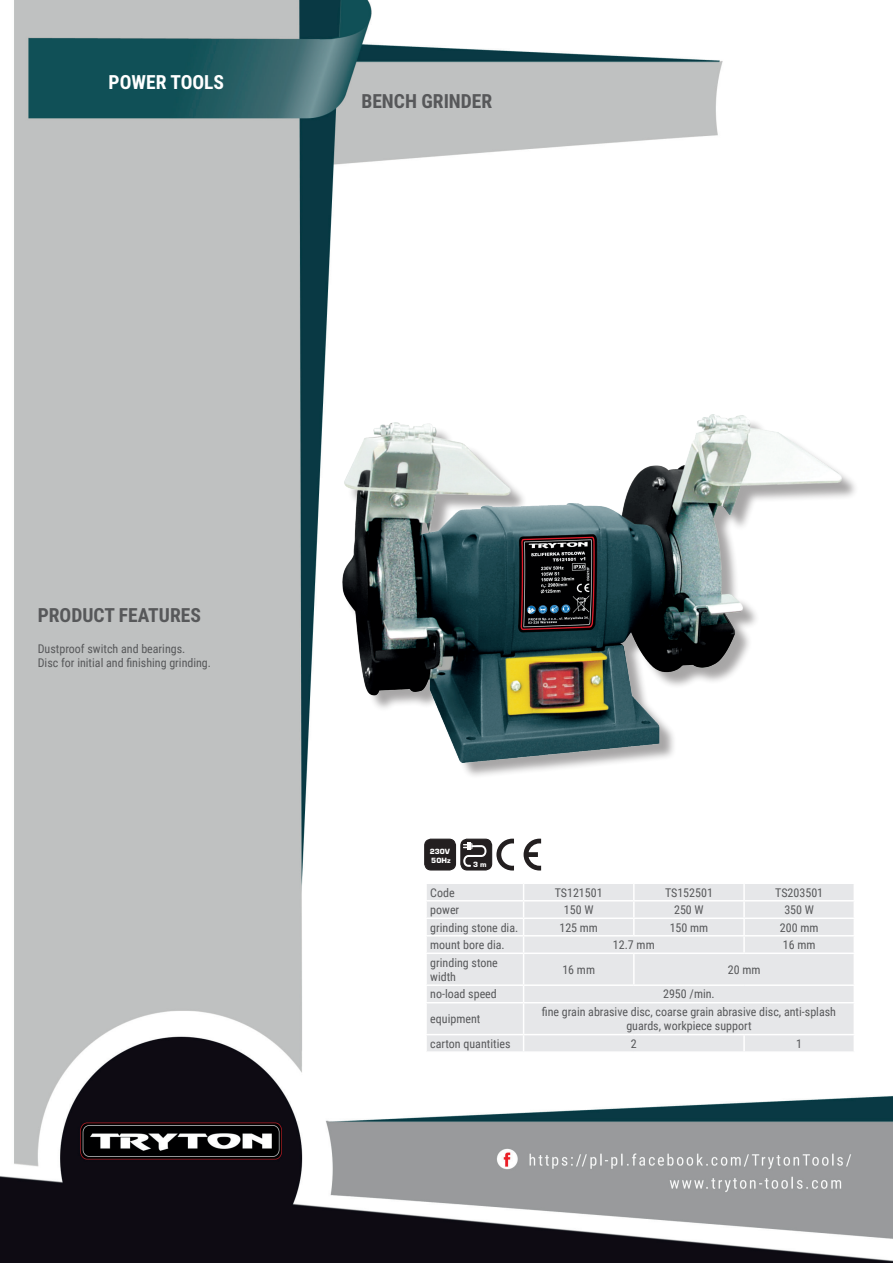
<style>
.page{position:relative;width:893px;height:1263px;background:#fff}
.page>*{position:absolute;margin:0;border:0;box-sizing:border-box;transform-origin:0 0}
.t1{font:700 19.5px "Roboto Condensed";color:#57585a}
.t2{font:700 19.5px "Roboto Condensed";color:#fff}
.t3{font:12px/14.4px "Roboto Condensed";color:#57585a}
.t4{font:900 7.8px/9px "Eurostile TOT";color:#fff}
</style>
<div class="page">
<img style="left:0;top:0;width:893px;height:1263px">
<div style="left:346px;top:417px;width:513px;height:362px;background:#231f20;opacity:.4"></div>
<img style="left:343px;top:415px;width:499px;height:347px">
<div style="left:427px;top:884px;width:427px;height:167px;background:#e6e7e9"></div>
<svg style="left:425px;top:884px;width:2px;height:68px"></svg>
<hr style="left:425px;top:954px;width:2px;height:30px;background:#fff">
<svg style="left:425px;top:986px;width:2px;height:16px"></svg>
<hr style="left:425px;top:1003px;width:2px;height:31px;background:#fff">
<svg style="left:425px;top:1035px;width:2px;height:16px"></svg>
<svg style="left:523px;top:884px;width:1px;height:68px"></svg>
<hr style="left:523px;top:954px;width:1px;height:30px;background:#fff">
<svg style="left:523px;top:986px;width:1px;height:16px"></svg>
<hr style="left:523px;top:1003px;width:1px;height:31px;background:#fff">
<svg style="left:523px;top:1035px;width:1px;height:16px"></svg>
<svg style="left:633px;top:884px;width:2px;height:51px"></svg>
<hr style="left:633px;top:954px;width:2px;height:30px;background:#fff">
<svg style="left:743px;top:884px;width:2px;height:68px"></svg>
<svg style="left:743px;top:1035px;width:2px;height:16px"></svg>
<svg style="left:854px;top:884px;width:1px;height:68px"></svg>
<hr style="left:854px;top:954px;width:1px;height:30px;background:#fff">
<svg style="left:854px;top:986px;width:1px;height:16px"></svg>
<hr style="left:854px;top:1003px;width:1px;height:31px;background:#fff">
<svg style="left:854px;top:1035px;width:1px;height:16px"></svg>
<hr style="left:425px;top:882px;width:99px;height:2px;background:#fff">
<hr style="left:524px;top:882px;width:110px;height:2px;background:#fff">
<hr style="left:634px;top:882px;width:110px;height:2px;background:#fff">
<hr style="left:744px;top:882px;width:111px;height:2px;background:#fff">
<hr style="left:425px;top:900px;width:99px;height:1px;background:#fff">
<hr style="left:524px;top:900px;width:110px;height:1px;background:#fff">
<hr style="left:634px;top:900px;width:110px;height:1px;background:#fff">
<hr style="left:744px;top:900px;width:111px;height:1px;background:#fff">
<hr style="left:425px;top:917px;width:99px;height:2px;background:#fff">
<hr style="left:524px;top:917px;width:110px;height:2px;background:#fff">
<hr style="left:634px;top:917px;width:110px;height:2px;background:#fff">
<hr style="left:744px;top:917px;width:111px;height:2px;background:#fff">
<hr style="left:425px;top:935px;width:99px;height:1px;background:#fff">
<hr style="left:524px;top:935px;width:110px;height:1px;background:#fff">
<hr style="left:634px;top:935px;width:110px;height:1px;background:#fff">
<hr style="left:744px;top:935px;width:111px;height:1px;background:#fff">
<hr style="left:425px;top:952px;width:99px;height:2px;background:#fff">
<hr style="left:524px;top:952px;width:110px;height:2px;background:#fff">
<hr style="left:634px;top:952px;width:110px;height:2px;background:#fff">
<hr style="left:744px;top:952px;width:111px;height:2px;background:#fff">
<hr style="left:425px;top:984px;width:99px;height:2px;background:#fff">
<hr style="left:524px;top:984px;width:110px;height:2px;background:#fff">
<hr style="left:634px;top:984px;width:110px;height:2px;background:#fff">
<hr style="left:744px;top:984px;width:111px;height:2px;background:#fff">
<hr style="left:425px;top:1002px;width:99px;height:1px;background:#fff">
<hr style="left:524px;top:1002px;width:110px;height:1px;background:#fff">
<hr style="left:634px;top:1002px;width:110px;height:1px;background:#fff">
<hr style="left:744px;top:1002px;width:111px;height:1px;background:#fff">
<hr style="left:425px;top:1034px;width:99px;height:1px;background:#fff">
<hr style="left:524px;top:1034px;width:110px;height:1px;background:#fff">
<hr style="left:634px;top:1034px;width:110px;height:1px;background:#fff">
<hr style="left:744px;top:1034px;width:111px;height:1px;background:#fff">
<hr style="left:425px;top:1051px;width:99px;height:2px;background:#fff">
<hr style="left:524px;top:1051px;width:110px;height:2px;background:#fff">
<hr style="left:634px;top:1051px;width:110px;height:2px;background:#fff">
<hr style="left:744px;top:1051px;width:111px;height:2px;background:#fff">
<div style="left:425px;top:839px;width:30px;height:31px;background:#231f20;border-radius:6px"></div>
<div style="left:424px;top:839px;width:32px;height:31px;border:1px solid #231f20;border-radius:6px"></div>
<div style="left:461px;top:839px;width:31px;height:31px;background:#231f20;border-radius:6px"></div>
<div style="left:460px;top:839px;width:32px;height:31px;border:1px solid #231f20;border-radius:6px"></div>
<svg style="left:463px;top:842px;width:23px;height:25px"></svg>
<svg style="left:524px;top:839px;width:17px;height:31px"></svg>
<svg style="left:496px;top:839px;width:18px;height:31px"></svg>
<h1 class="t2" style="left:109px;top:69px;width:117px">POWER TOOLS</h1>
<h1 class="t1" style="left:361px;top:88px;width:132px">BENCH GRINDER</h1>
<h1 class="t1" style="left:38px;top:601px;width:165px">PRODUCT FEATURES</h1>
<p class="t3" style="left:38px;top:641px;width:175px">Dustproof switch and bearings.<br>Disc for initial and finishing grinding.</p>
<p class="t4" style="left:430px;top:847px;width:22px">230V<br>50Hz</p>
<p class="t4" style="left:473px;top:860px;width:15px">3 m</p>
<p class="t3" style="left:430px;top:884px;width:26px">Code</p>
<p class="t3" style="left:555px;top:884px;width:49px">TS121501</p>
<p class="t3" style="left:665px;top:884px;width:49px">TS152501</p>
<p class="t3" style="left:775px;top:884px;width:49px">TS203501</p>
<p class="t3" style="left:430px;top:902px;width:31px">power</p>
<p class="t3" style="left:564px;top:902px;width:31px">150 W</p>
<p class="t3" style="left:674px;top:902px;width:31px">250 W</p>
<p class="t3" style="left:784px;top:902px;width:31px">350 W</p>
<p class="t3" style="left:430px;top:920px;width:89px">grinding stone dia.</p>
<p class="t3" style="left:559px;top:920px;width:40px">125 mm</p>
<p class="t3" style="left:670px;top:920px;width:40px">150 mm</p>
<p class="t3" style="left:780px;top:920px;width:40px">200 mm</p>
<p class="t3" style="left:430px;top:937px;width:76px">mount bore dia.</p>
<p class="t3" style="left:613px;top:937px;width:43px">12.7 mm</p>
<p class="t3" style="left:783px;top:937px;width:34px">16 mm</p>
<p class="t3" style="left:430px;top:955px;width:69px">grinding stone width</p>
<p class="t3" style="left:562px;top:962px;width:34px">16 mm</p>
<p class="t3" style="left:728px;top:962px;width:34px">20 mm</p>
<p class="t3" style="left:430px;top:986px;width:68px">no-load speed</p>
<p class="t3" style="left:663px;top:986px;width:53px">2950 /min.</p>
<p class="t3" style="left:430px;top:1011px;width:52px">equipment</p>
<p class="t3" style="left:542px;top:1004px;width:296px;text-align:center">fine grain abrasive disc, coarse grain abrasive disc, anti-splash guards, workpiece support</p>
<p class="t3" style="left:430px;top:1036px;width:82px">carton quantities</p>
<p class="t3" style="left:631px;top:1036px;width:7px">2</p>
<p class="t3" style="left:796px;top:1036px;width:7px">1</p>
</div>
